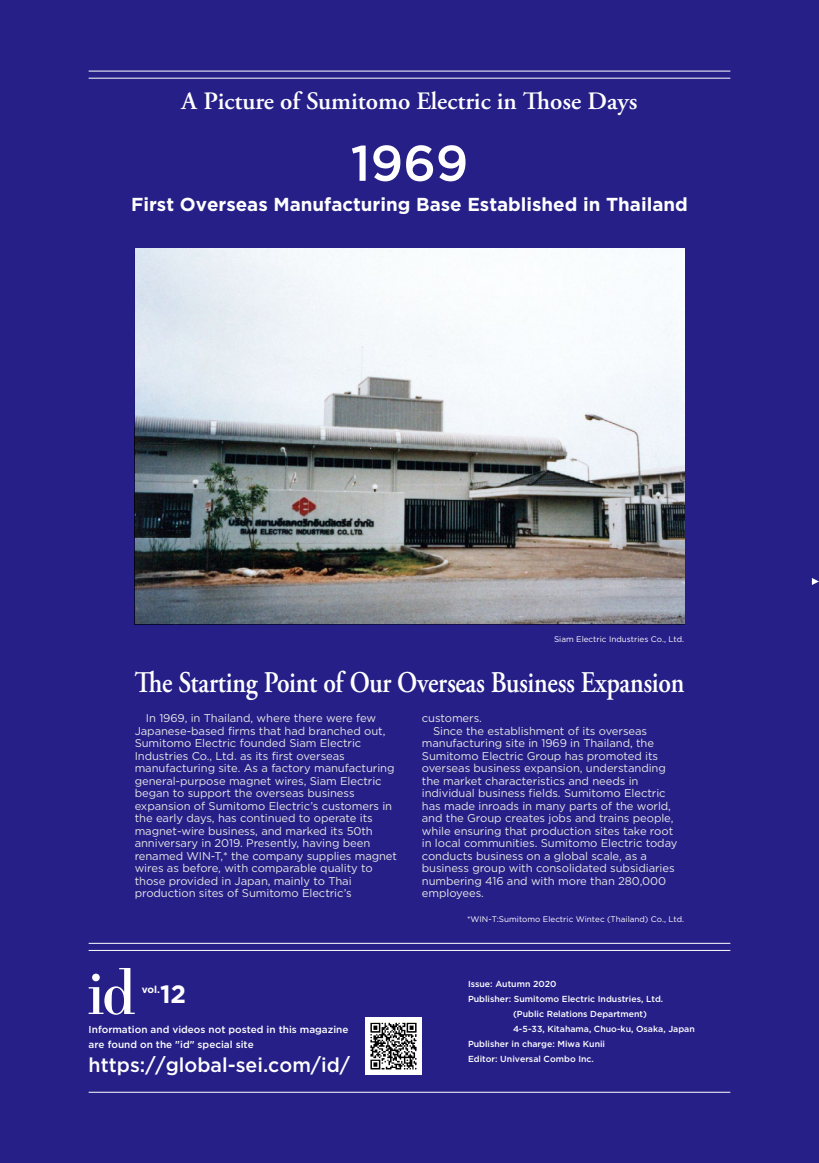
<style>
.page{position:relative;width:819px;height:1163px;background:#fff}
.page>*{position:absolute;margin:0;border:0;box-sizing:border-box;transform-origin:0 0}
.t1{font:500 50px "Gotham";color:#fff}
.t2{font:600 30px "Adobe Garamond Pro";letter-spacing:-.01em;color:#fff;scale:.85 1}
.t3{font:600 25px "Adobe Garamond Pro";color:#fff}
.t4{font:700 25px "Gotham";color:#fff}
.t5{font:500 20px "Gotham";color:#fff}
.t6{font:700 18.75px "Gotham";color:#fff}
.t7{font:11.25px/12.5px "Gotham";letter-spacing:-.005em;color:#e6e6e6}
.t8{font:500 10px/15px "Gotham";color:#fff}
.t9{font:700 10px "Gotham";color:#fff}
.t10{font:500 8.75px "Gotham";color:#fff}
.t11{font:8.12px "Gotham";color:#fff}
</style>
<div class="page">
<div style="left:0;top:0;width:819px;height:1162px;background:#261f87"></div>
<hr style="left:89px;top:942px;width:641px;height:1px;background:#fff">
<hr style="left:89px;top:950px;width:641px;height:1px;background:#fff">
<hr style="left:89px;top:1091px;width:641px;height:1px;background:#fff">
<svg style="left:89px;top:968px;width:46px;height:46px"></svg>
<hr style="left:89px;top:71px;width:641px;height:1px;background:#fff">
<hr style="left:89px;top:78px;width:641px;height:1px;background:#fff">
<img style="left:135px;top:248px;width:549px;height:376px">
<img style="left:365px;top:1017px;width:57px;height:57px">
<svg style="left:811px;top:578px;width:8px;height:7px"></svg>
<h3 class="t3" style="left:181px;top:87px;width:457px">A Picture of Sumitomo Electric in Those Days</h3>
<h1 class="t1" style="left:350px;top:130px;width:119px">1969</h1>
<h3 class="t6" style="left:131px;top:192px;width:558px">First Overseas Manufacturing Base Established in Thailand</h3>
<p class="t11" style="left:554px;top:633px;width:132px">Siam Electric Industries Co., Ltd.</p>
<h2 class="t2" style="left:135px;top:664px;width:648px">The Starting Point of Our Overseas Business Expansion</h2>
<p class="t7" style="left:135px;top:711px;width:264px;text-indent:11px">In 1969, in Thailand, where there were few Japanese-based firms that had branched out, Sumitomo Electric founded Siam Electric Industries Co., Ltd. as its first overseas manufacturing site. As a factory manufacturing general-purpose magnet wires, Siam Electric began to support the overseas business expansion of Sumitomo Electric’s customers in the early days, has continued to operate its magnet-wire business, and marked its 50th anniversary in 2019. Presently, having been renamed WIN-T,* the company supplies magnet wires as before, with comparable quality to those provided in Japan, mainly to Thai production sites of Sumitomo Electric’s</p>
<p class="t7" style="left:422px;top:711px;width:62px">customers.</p>
<p class="t7" style="left:433px;top:724px;width:215px">Since the establishment of its overseas</p>
<p class="t7" style="left:422px;top:736px;width:234px">manufacturing site in 1969 in Thailand, the</p>
<p class="t7" style="left:422px;top:749px;width:238px">Sumitomo Electric Group has promoted its</p>
<p class="t7" style="left:422px;top:761px;width:245px">overseas business expansion, understanding</p>
<p class="t7" style="left:422px;top:774px;width:218px">the market characteristics and needs in</p>
<p class="t7" style="left:422px;top:786px;width:245px">individual business fields. Sumitomo Electric</p>
<p class="t7" style="left:422px;top:799px;width:251px">has made inroads in many parts of the world,</p>
<p class="t7" style="left:422px;top:811px;width:253px">and the Group creates jobs and trains people,</p>
<p class="t7" style="left:422px;top:824px;width:253px">while ensuring that production sites take root</p>
<p class="t7" style="left:422px;top:836px;width:257px">in local communities. Sumitomo Electric today</p>
<p class="t7" style="left:422px;top:849px;width:227px">conducts business on a global scale, as a</p>
<p class="t7" style="left:422px;top:861px;width:254px">business group with consolidated subsidiaries</p>
<p class="t7" style="left:422px;top:874px;width:246px">numbering 416 and with more than 280,000</p>
<p class="t7" style="left:422px;top:886px;width:64px">employees.</p>
<p class="t9" style="left:142px;top:982px;width:20px">vol.</p>
<h3 class="t4" style="left:160px;top:977px;width:28px">12</h3>
<p class="t8" style="left:89px;top:1021px;width:261px">Information and videos not posted in this magazine are found on the "id" special site</p>
<h3 class="t5" style="left:89px;top:1051px;width:263px">https://global-sei.com/id/</h3>
<p class="t11" style="left:467px;top:913px;width:219px">*WIN-T:Sumitomo Electric Wintec (Thailand) Co., Ltd.</p>
<p class="t10" style="left:468px;top:977px;width:90px">Issue: Autumn 2020</p>
<p class="t10" style="left:468px;top:992px;width:197px">Publisher: Sumitomo Electric Industries, Ltd.</p>
<p class="t10" style="left:513px;top:1007px;width:135px">(Public Relations Department)</p>
<p class="t10" style="left:513px;top:1022px;width:183px">4-5-33, Kitahama, Chuo-ku, Osaka, Japan</p>
<p class="t10" style="left:468px;top:1037px;width:139px">Publisher in charge: Miwa Kunii</p>
<p class="t10" style="left:468px;top:1052px;width:127px">Editor: Universal Combo Inc.</p>
</div>
